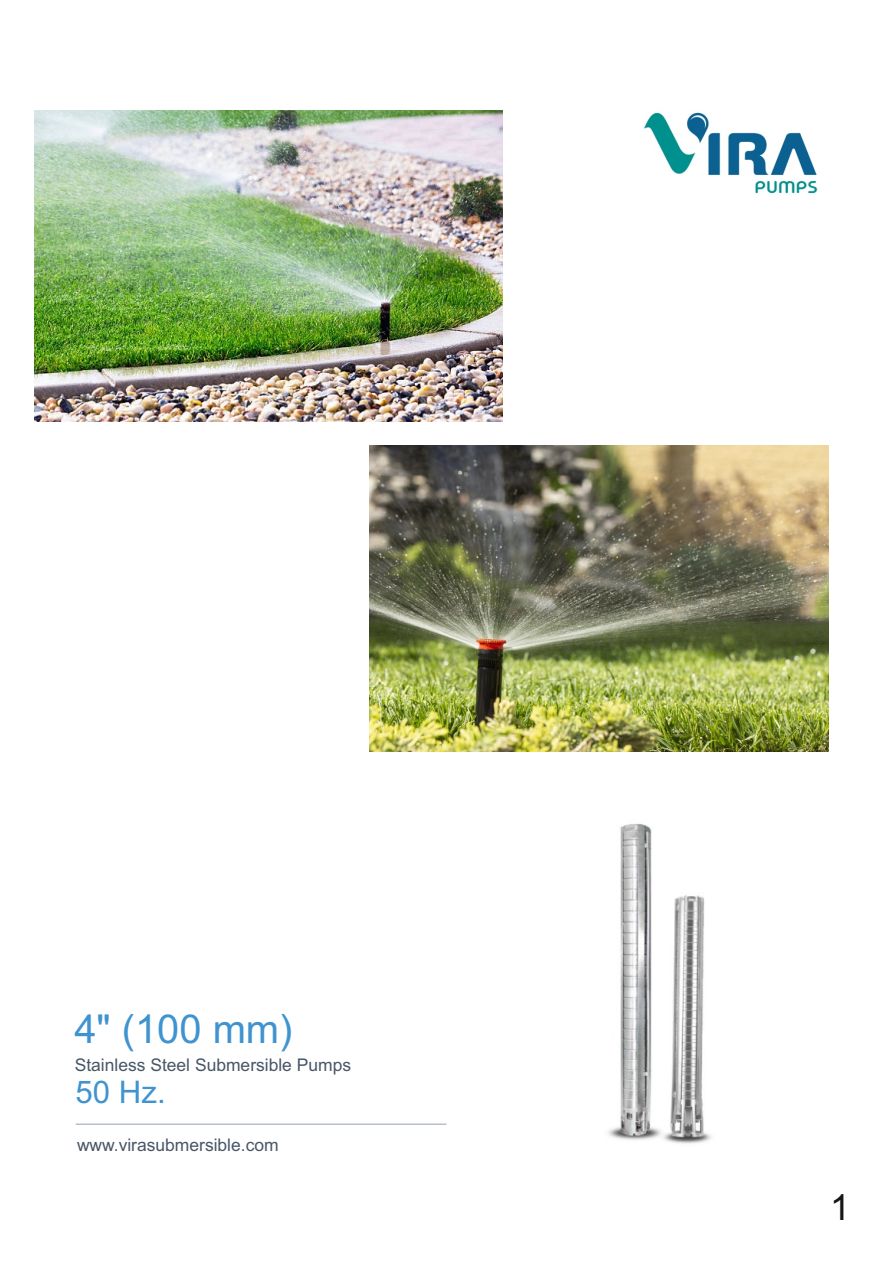
<style>
.page{position:relative;width:893px;height:1263px;background:#fff}
.page>*{position:absolute;margin:0;border:0;box-sizing:border-box;transform-origin:0 0}
.t1{font:39.9px "Arial";color:#3f93cf}
.t2{font:36px "Arial";color:#151616}
.t3{font:31.2px "Arial";color:#3f93cf}
.t4{font:17.4px "Arial";color:#485667}
</style>
<div class="page">
<hr style="left:76px;top:1123px;width:370px;height:2px;background:#b8c1c8">
<img style="left:608px;top:824px;width:103px;height:320px">
<img style="left:35px;top:110px;width:467px;height:312px">
<img style="left:369px;top:446px;width:459px;height:305px">
<img style="left:643px;top:112px;width:175px;height:82px">
<h1 class="t1" style="left:74px;top:1014px;width:219px">4" (100 mm)</h1>
<h3 class="t3" style="left:76px;top:1080px;width:92px">50 Hz.</h3>
<p class="t4" style="left:77px;top:1138px;width:203px">www.virasubmersible.com</p>
<p class="t4" style="left:75px;top:1058px;width:278px">Stainless Steel Submersible Pumps</p>
<h2 class="t2" style="left:830px;top:1194px;width:22px">1</h2>
</div>
